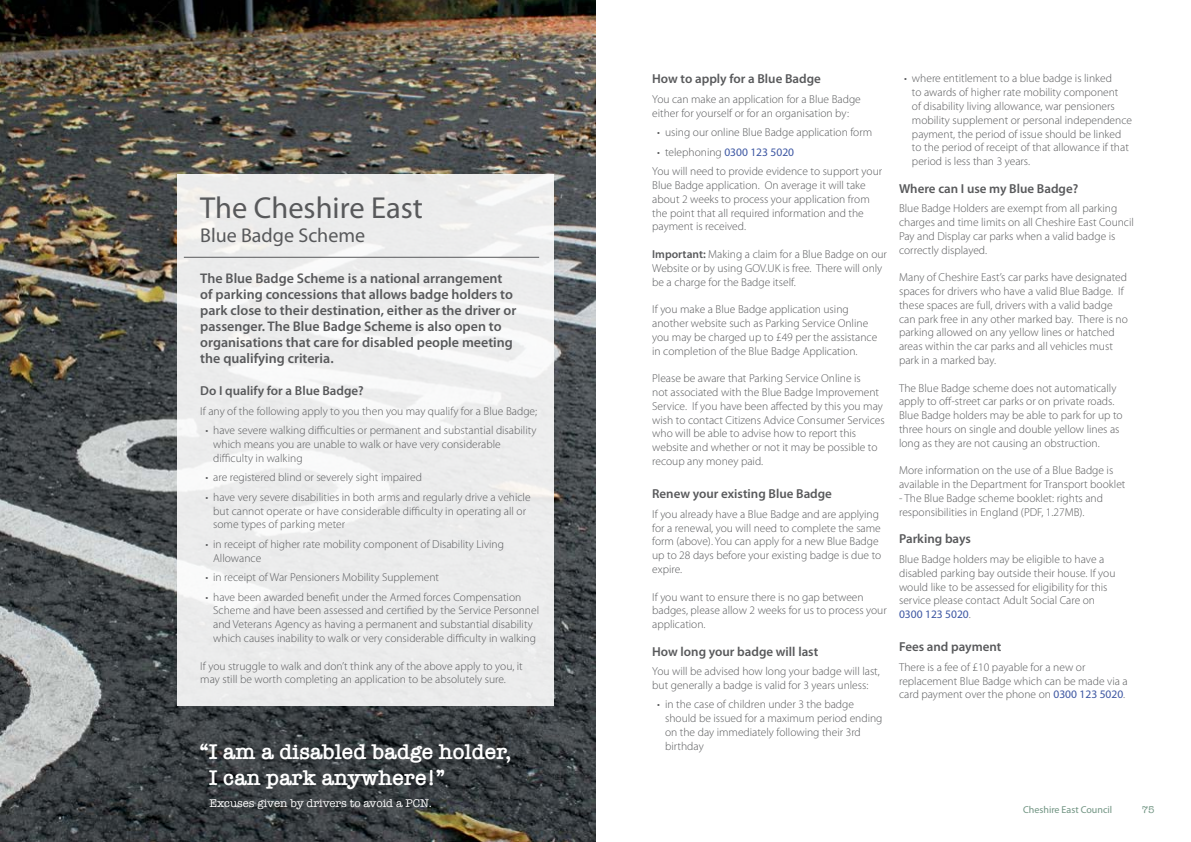
<style>
.page{position:relative;width:1191px;height:842px;background:#fff}
.page>*{position:absolute;margin:0;border:0;box-sizing:border-box;transform-origin:0 0}
.t1{font:30.4px "Myriad Pro";color:#58595b}
.t2{font:600 22px/26px "American Typewriter";color:#fff}
.t3{font:20px "Myriad Pro";color:#58595b}
.t4{font:600 14px/16px "Myriad Pro";color:#58595b}
.t5{font:600 13px "Myriad Pro";color:#58595b}
.t6{font:300 11.5px/13.8px "Myriad Pro";color:#58595b}
.t7{font:11.5px "American Typewriter";color:#fff}
.t8{font:10px "Myriad Pro";color:#709482}
.t9{font:10px "American Typewriter";color:#709482}
.s1{font-weight:400;color:#3c56a2}
.s2{font-weight:600}
</style>
<div class="page">
<img style="left:0;top:0;width:595px;height:842px">
<div style="left:177px;top:174px;width:376px;height:532px;background:linear-gradient(to right,#eee,#edeeee)"></div>
<hr style="left:184px;top:257px;width:355px;height:1px;background:#58595b">
<p class="t1" style="left:200px;top:192px;width:224px">The Cheshire East</p>
<p class="t3" style="left:200px;top:225px;width:166px">Blue Badge Scheme</p>
<p class="t4" style="left:200px;top:270px;width:317px">The Blue Badge Scheme is a national arrangement of parking concessions that allows badge holders to park close to their destination, either as the driver or passenger. The Blue Badge Scheme is also open to organisations that care for disabled people meeting the qualifying criteria.</p>
<p class="t5" style="left:200px;top:384px;width:165px">Do I qualify for a Blue Badge?</p>
<p class="t6" style="left:200px;top:404px;width:338px">If any of the following apply to you then you may qualify for a Blue Badge;</p>
<p class="t6" style="left:213px;top:424px;width:325px;text-indent:-8px">• have severe walking difficulties or permanent and substantial disability which means you are unable to walk or have very considerable difficulty in walking</p>
<p class="t6" style="left:205px;top:471px;width:218px">• are registered blind or severely sight impaired</p>
<p class="t6" style="left:213px;top:490px;width:319px;text-indent:-8px">• have very severe disabilities in both arms and regularly drive a vehicle but cannot operate or have considerable difficulty in operating all or some types of parking meter</p>
<p class="t6" style="left:213px;top:537px;width:292px;text-indent:-8px">• in receipt of higher rate mobility component of Disability Living<br>Allowance</p>
<p class="t6" style="left:205px;top:571px;width:235px">• in receipt of War Pensioners Mobility Supplement</p>
<p class="t6" style="left:213px;top:590px;width:327px;text-indent:-8px">• have been awarded benefit under the Armed forces Compensation Scheme and have been assessed and certified by the Service Personnel and Veterans Agency as having a permanent and substantial disability which causes inability to walk or very considerable difficulty in walking</p>
<p class="t6" style="left:200px;top:659px;width:324px">If you struggle to walk and don’t think any of the above apply to you, it may still be worth completing an application to be absolutely sure.</p>
<p class="t2" style="left:209px;top:738px;width:304px;text-indent:-10px">“I am a disabled badge holder,<br>I can park anywhere!”</p>
<p class="t7" style="left:209px;top:794px;width:224px">Excuses given by drivers to avoid a PCN.</p>
<p class="t5" style="left:652px;top:72px;width:170px">How to apply for a Blue Badge</p>
<p class="t6" style="left:652px;top:92px;width:210px">You can make an application for a Blue Badge either for yourself or for an organisation by:</p>
<p class="t6" style="left:657px;top:126px;width:216px">• using our online Blue Badge application form</p>
<p class="t6" style="left:657px;top:145px;width:138px">• telephoning <span class="s1">0300 123 5020</span></p>
<p class="t6" style="left:652px;top:165px;width:231px">You will need to provide evidence to support your Blue Badge application. On average it will take about 2 weeks to process your application from the point that all required information and the payment is received.</p>
<p class="t6" style="left:652px;top:247px;width:236px"><span class="s2">Important:</span> Making a claim for a Blue Badge on our<br>Website or by using GOV.UK is free. There will only be a charge for the Badge itself.</p>
<p class="t6" style="left:652px;top:303px;width:226px">If you make a Blue Badge application using another website such as Parking Service Online you may be charged up to £49 per the assistance in completion of the Blue Badge Application.</p>
<p class="t6" style="left:652px;top:372px;width:234px">Please be aware that Parking Service Online is<br>not associated with the Blue Badge Improvement Service. If you have been affected by this you may wish to contact Citizens Advice Consumer Services who will be able to advise how to report this website and whether or not it may be possible to recoup any money paid.</p>
<p class="t5" style="left:652px;top:487px;width:181px">Renew your existing Blue Badge</p>
<p class="t6" style="left:652px;top:507px;width:231px">If you already have a Blue Badge and are applying for a renewal, you will need to complete the same form (above). You can apply for a new Blue Badge up to 28 days before your existing badge is due to expire.</p>
<p class="t6" style="left:652px;top:590px;width:236px">If you want to ensure there is no gap between badges, please allow 2 weeks for us to process your application.</p>
<p class="t5" style="left:652px;top:644px;width:167px">How long your badge will last</p>
<p class="t6" style="left:652px;top:665px;width:229px">You will be advised how long your badge will last, but generally a badge is valid for 3 years unless:</p>
<p class="t6" style="left:665px;top:698px;width:219px;text-indent:-8px">• in the case of children under 3 the badge should be issued for a maximum period ending on the day immediately following their 3rd birthday</p>
<p class="t6" style="left:912px;top:72px;width:222px;text-indent:-8px">• where entitlement to a blue badge is linked<br>to awards of higher rate mobility component<br>of disability living allowance, war pensioners mobility supplement or personal independence payment, the period of issue should be linked to the period of receipt of that allowance if that period is less than 3 years.</p>
<p class="t5" style="left:899px;top:181px;width:181px">Where can I use my Blue Badge?</p>
<p class="t6" style="left:899px;top:202px;width:236px">Blue Badge Holders are exempt from all parking charges and time limits on all Cheshire East Council Pay and Display car parks when a valid badge is correctly displayed.</p>
<p class="t6" style="left:899px;top:271px;width:230px">Many of Cheshire East’s car parks have designated spaces for drivers who have a valid Blue Badge. If these spaces are full, drivers with a valid badge can park free in any other marked bay. There is no parking allowed on any yellow lines or hatched areas within the car parks and all vehicles must park in a marked bay.</p>
<p class="t6" style="left:899px;top:381px;width:219px">The Blue Badge scheme does not automatically apply to off-street car parks or on private roads.</p>
<p class="t6" style="left:899px;top:409px;width:225px">Blue Badge holders may be able to park for up to three hours on single and double yellow lines as long as they are not causing an obstruction.</p>
<p class="t6" style="left:899px;top:464px;width:228px">More information on the use of a Blue Badge is available in the Department for Transport booklet</p>
<p class="t6" style="left:899px;top:491px;width:205px">- The Blue Badge scheme booklet: rights and responsibilities in England (PDF, 1.27MB).</p>
<p class="t5" style="left:899px;top:532px;width:73px">Parking bays</p>
<p class="t6" style="left:899px;top:552px;width:218px">Blue Badge holders may be eligible to have a disabled parking bay outside their house. If you would like to be assessed for eligibility for this service please contact Adult Social Care on <span class="s1">0300 123 5020</span>.</p>
<p class="t5" style="left:899px;top:640px;width:104px">Fees and payment</p>
<p class="t6" style="left:899px;top:660px;width:230px">There is a fee of £10 payable for a new or replacement Blue Badge which can be made via a card payment over the phone on <span class="s1">0300 123 5020</span>.</p>
<p class="t8" style="left:1023px;top:805px;width:91px">Cheshire East Council</p>
<p class="t9" style="left:1142px;top:802px;width:14px">75</p>
</div>
